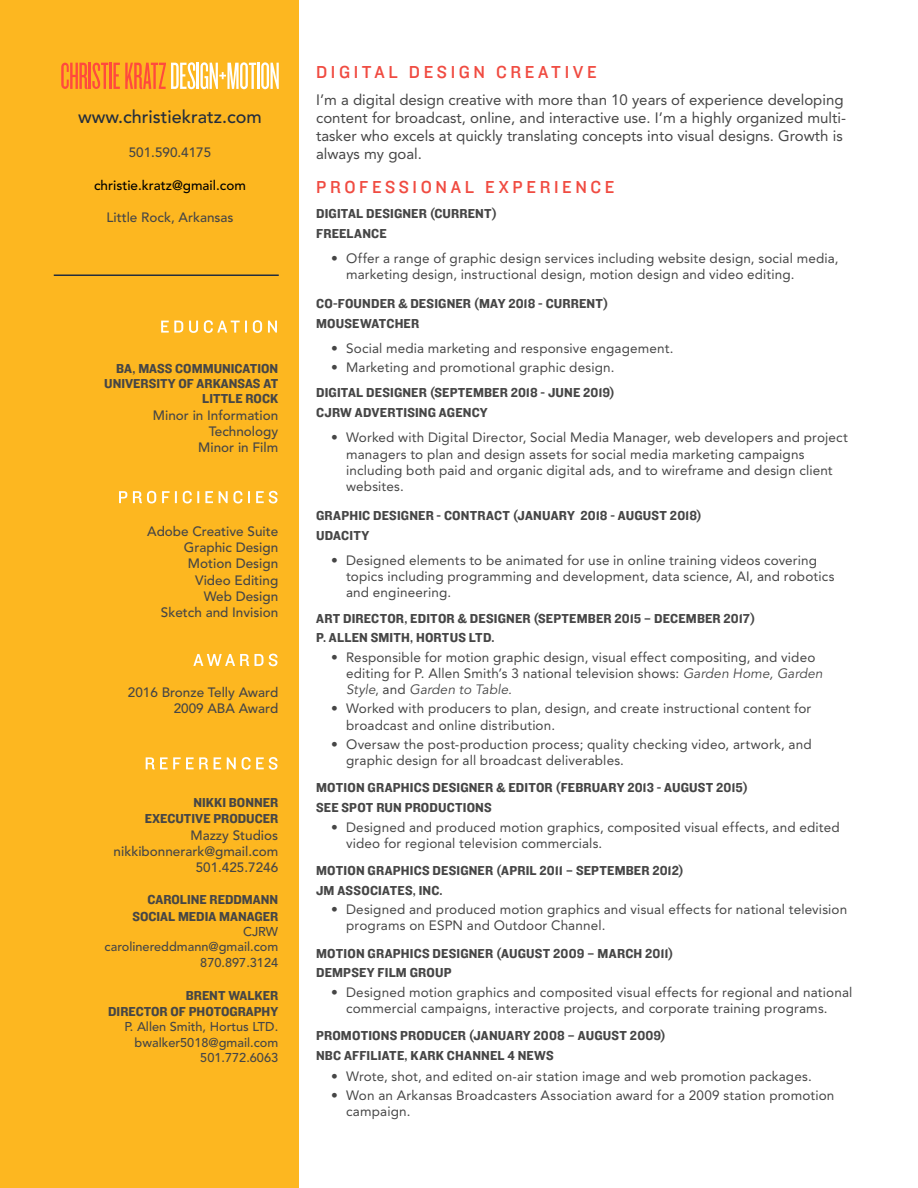
<style>
.page{position:relative;width:918px;height:1188px;background:#fff}
.page>*{position:absolute;margin:0;border:0;box-sizing:border-box;transform-origin:0 0}
.t1{font:18px "Knockout 31 Junior Middlewt";letter-spacing:.2em;color:#f04b41}
.t2{font:500 18px "Avenir LT Std";color:#232d3c}
.t3{font:15px/18px "Avenir LT Std";color:#464646}
.t4{font:13.5px/16.2px "Avenir LT Std";letter-spacing:.01em;color:#464646}
.t5{font:13.5px/15px "Knockout 51 Middleweight";letter-spacing:.01em;color:#464646;text-align:right}
.t6{font:500 13.5px/16.2px "Avenir LT Std";color:#464646;text-align:right}
.t7{font:500 13.5px "Avenir LT Std";color:#000}
.t8{font:500 12.75px "Avenir LT Std";color:#464646}
.s1{font-style:italic}
.s2{font-style:inherit}
</style>
<div class="page">
<div style="left:0;top:0;width:298px;height:1188px;background:#fdb720"></div>
<hr style="left:54px;top:274px;width:225px;height:2px;background:#232d3c">
<svg style="left:161px;top:320px;width:116px;height:13px"></svg>
<svg style="left:119px;top:491px;width:159px;height:12px"></svg>
<svg style="left:193px;top:654px;width:85px;height:12px"></svg>
<svg style="left:146px;top:757px;width:132px;height:13px"></svg>
<svg style="left:61px;top:62px;width:218px;height:27px"></svg>
<p class="t2" style="left:78px;top:106px;width:185px">www.christiekratz.com</p>
<p class="t6" style="left:129px;top:145px;width:84px">501.590.4175</p>
<p class="t7" style="left:94px;top:177px;width:153px">christie.kratz@gmail.com</p>
<p class="t6" style="left:106px;top:210px;width:129px">Little Rock, Arkansas</p>
<p class="t5" style="left:116px;top:361px;width:164px">BA, MASS COMMUNICATION</p>
<p class="t5" style="left:104px;top:376px;width:175px">UNIVERSITY OF ARKANSAS AT<br>LITTLE ROCK</p>
<p class="t6" style="left:153px;top:407px;width:127px">Minor in Information<br>Technology</p>
<p class="t6" style="left:198px;top:440px;width:81px">Minor in Film</p>
<p class="t6" style="left:147px;top:524px;width:133px">Adobe Creative Suite</p>
<p class="t6" style="left:184px;top:540px;width:96px">Graphic Design</p>
<p class="t6" style="left:188px;top:556px;width:92px">Motion Design</p>
<p class="t6" style="left:195px;top:572px;width:84px">Video Editing</p>
<p class="t6" style="left:204px;top:588px;width:76px">Web Design</p>
<p class="t6" style="left:161px;top:605px;width:119px">Sketch and Invision</p>
<p class="t6" style="left:128px;top:685px;width:152px">2016 Bronze Telly Award</p>
<p class="t6" style="left:174px;top:701px;width:106px">2009 ABA Award</p>
<p class="t5" style="left:193px;top:795px;width:86px">NIKKI BONNER</p>
<p class="t5" style="left:145px;top:811px;width:135px">EXECUTIVE PRODUCER</p>
<p class="t6" style="left:191px;top:827px;width:89px">Mazzy Studios</p>
<p class="t6" style="left:114px;top:843px;width:166px">nikkibonnerark@gmail.com<br>501.425.7246</p>
<p class="t5" style="left:148px;top:892px;width:132px">CAROLINE REDDMANN</p>
<p class="t5" style="left:132px;top:908px;width:147px">SOCIAL MEDIA MANAGER</p>
<p class="t8" style="left:243px;top:924px;width:37px">CJRW</p>
<p class="t8" style="left:105px;top:940px;width:175px">carolinereddmann@gmail.com</p>
<p class="t8" style="left:200px;top:956px;width:79px">870.897.3124</p>
<p class="t5" style="left:186px;top:987px;width:94px">BRENT WALKER</p>
<p class="t5" style="left:108px;top:1003px;width:172px">DIRECTOR OF PHOTOGRAPHY</p>
<p class="t8" style="left:125px;top:1020px;width:155px">P. Allen Smith, Hortus LTD.</p>
<p class="t8" style="left:135px;top:1035px;width:145px">bwalker5018@gmail.com</p>
<p class="t8" style="left:200px;top:1050px;width:79px">501.772.6063</p>
<p class="t1" style="left:316px;top:60px;width:282px">DIGITAL DESIGN CREATIVE</p>
<p class="t3" style="left:316px;top:91px;width:532px">I’m a digital design creative with more than 10 years of experience developing content for broadcast, online, and interactive use. I’m a highly organized multi&shy;tasker who excels at quickly translating concepts into visual designs. Growth is always my goal.</p>
<p class="t1" style="left:316px;top:175px;width:300px">PROFESSIONAL EXPERIENCE</p>
<p class="t5" style="left:316px;top:206px;width:182px">DIGITAL DESIGNER (CURRENT)</p>
<p class="t5" style="left:316px;top:225px;width:72px">FREELANCE</p>
<p class="t4" style="left:346px;top:250px;width:494px;text-indent:-15px">• Offer a range of graphic design services including website design, social media, marketing design, instructional design, motion design and video editing.</p>
<p class="t5" style="left:316px;top:295px;width:294px">CO-FOUNDER &amp; DESIGNER (MAY 2018 - CURRENT)</p>
<p class="t5" style="left:316px;top:315px;width:105px">MOUSEWATCHER</p>
<p class="t4" style="left:331px;top:340px;width:344px">• Social media marketing and responsive engagement.</p>
<p class="t4" style="left:331px;top:359px;width:285px">• Marketing and promotional graphic design.</p>
<p class="t5" style="left:316px;top:385px;width:300px">DIGITAL DESIGNER (SEPTEMBER 2018 - JUNE 2019)</p>
<p class="t5" style="left:316px;top:405px;width:173px">CJRW ADVERTISING AGENCY</p>
<p class="t4" style="left:346px;top:430px;width:503px;text-indent:-15px">• Worked with Digital Director, Social Media Manager, web developers and project managers to plan and design assets for social media marketing campaigns including both paid and organic digital ads, and to wireframe and design client websites.</p>
<p class="t5" style="left:316px;top:507px;width:387px">GRAPHIC DESIGNER - CONTRACT (JANUARY 2018 - AUGUST 2018)</p>
<p class="t5" style="left:316px;top:527px;width:55px">UDACITY</p>
<p class="t4" style="left:346px;top:552px;width:490px;text-indent:-15px">• Designed elements to be animated for use in online training videos covering topics including programming and development, data science, AI, and robotics and engineering.</p>
<p class="t5" style="left:316px;top:610px;width:441px">ART DIRECTOR, EDITOR &amp; DESIGNER (SEPTEMBER 2015 – DECEMBER 2017)</p>
<p class="t5" style="left:316px;top:630px;width:180px">P. ALLEN SMITH, HORTUS LTD.</p>
<p class="t4" style="left:346px;top:649px;width:478px;text-indent:-15px">• Responsible for motion graphic design, visual effect compositing, and video editing for P. Allen Smith’s 3 national television shows: <span class="s1">Garden Home, Garden<br>Style</span><span class="s2">,</span> and <span class="s1">Garden to Table.</span></p>
<p class="t4" style="left:346px;top:701px;width:467px;text-indent:-15px">• Worked with producers to plan, design, and create instructional content for broadcast and online distribution.</p>
<p class="t4" style="left:346px;top:736px;width:467px;text-indent:-15px">• Oversaw the post-production process; quality checking video, artwork, and graphic design for all broadcast deliverables.</p>
<p class="t5" style="left:316px;top:780px;width:434px">MOTION GRAPHICS DESIGNER &amp; EDITOR (FEBRUARY 2013 - AUGUST 2015)</p>
<p class="t5" style="left:316px;top:800px;width:177px">SEE SPOT RUN PRODUCTIONS</p>
<p class="t4" style="left:346px;top:819px;width:495px;text-indent:-15px">• Designed and produced motion graphics, composited visual effects, and edited video for regional television commercials.</p>
<p class="t5" style="left:316px;top:862px;width:369px">MOTION GRAPHICS DESIGNER (APRIL 2011 – SEPTEMBER 2012)</p>
<p class="t5" style="left:316px;top:882px;width:128px">JM ASSOCIATES, INC.</p>
<p class="t4" style="left:346px;top:902px;width:503px;text-indent:-15px">• Designed and produced motion graphics and visual effects for national television programs on ESPN and Outdoor Channel.</p>
<p class="t5" style="left:316px;top:945px;width:359px">MOTION GRAPHICS DESIGNER (AUGUST 2009 – MARCH 2011)</p>
<p class="t5" style="left:316px;top:965px;width:137px">DEMPSEY FILM GROUP</p>
<p class="t4" style="left:346px;top:984px;width:508px;text-indent:-15px">• Designed motion graphics and composited visual effects for regional and national commercial campaigns, interactive projects, and corporate training programs.</p>
<p class="t5" style="left:316px;top:1028px;width:351px">PROMOTIONS PRODUCER (JANUARY 2008 – AUGUST 2009)</p>
<p class="t5" style="left:316px;top:1047px;width:239px">NBC AFFILIATE, KARK CHANNEL 4 NEWS</p>
<p class="t4" style="left:331px;top:1068px;width:482px">• Wrote, shot, and edited on-air station image and web promotion packages.</p>
<p class="t4" style="left:346px;top:1087px;width:490px;text-indent:-15px">• Won an Arkansas Broadcasters Association award for a 2009 station promotion campaign.</p>
</div>
